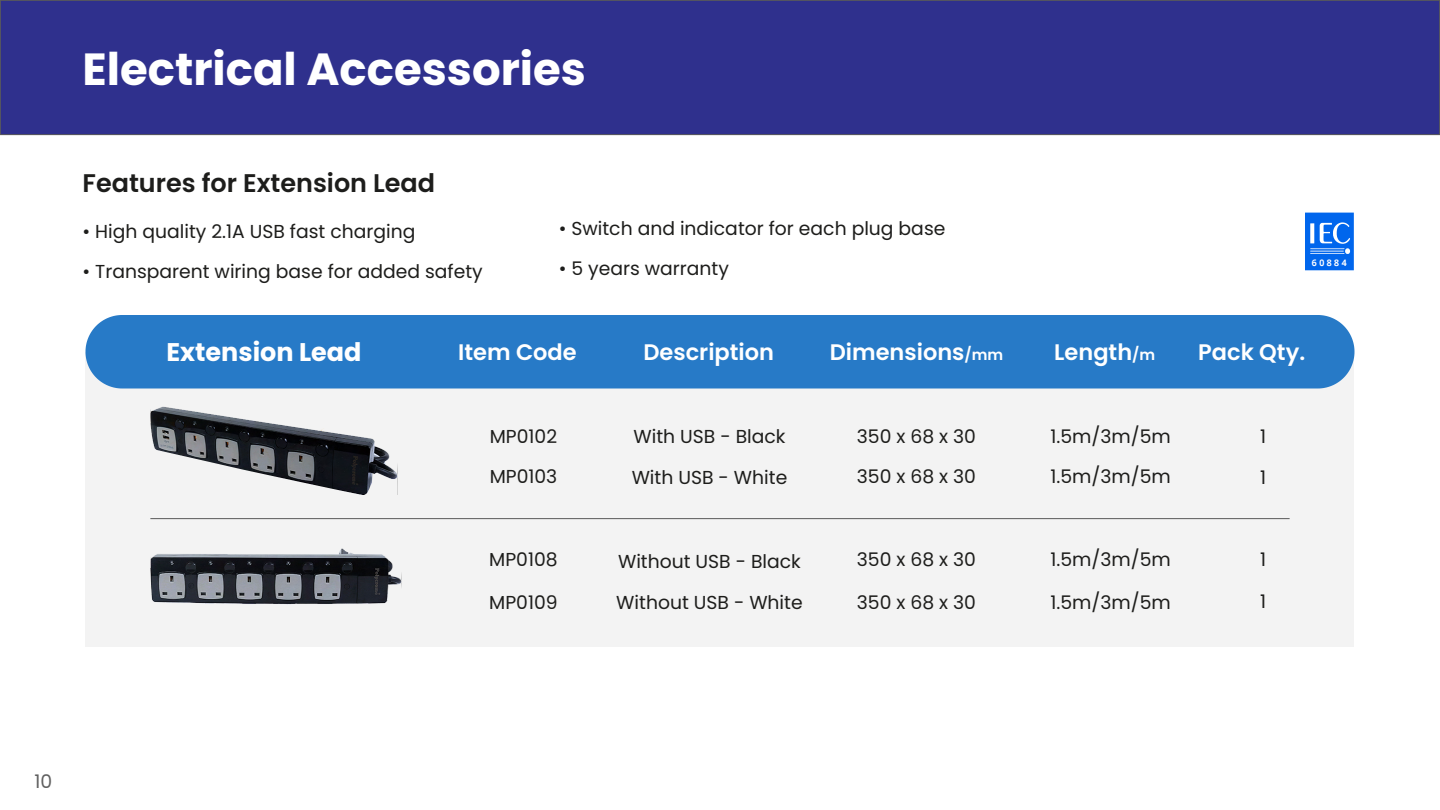
<style>
.page{position:relative;width:1440px;height:810px;background:#fff}
.page>*{position:absolute;margin:0;border:0;box-sizing:border-box;transform-origin:0 0}
.t1{font:700 45px "Poppins";color:#fff}
.t2{font:600 25.5px "Poppins";color:#1d1d1b}
.t3{font:700 25.5px "Poppins";color:#fff}
.t4{font:600 22.5px "Poppins";color:#fff}
.t5{font:18.75px/41.2px "Poppins";color:#1d1d1b}
.t6{font:18.75px "Poppins";color:#606060}
.t7{font:700 9.75px "Noto Sans Oriya";letter-spacing:.19em;color:#fff}
.s1{font-size:15px}
</style>
<div class="page">
<div style="left:0;top:0;width:1440px;height:135px;background:#2f308d"></div>
<div style="left:0;top:0;width:1440px;height:135px;border:1px solid #5a5a5a"></div>
<div style="left:86px;top:352px;width:1268px;height:294px;background:#f3f3f3"></div>
<div style="left:86px;top:315px;width:1268px;height:73px;background:#277ac7"></div>
<hr style="left:150px;top:518px;width:1140px;height:1px;background:#5a5a5a">
<svg style="left:151px;top:548px;width:251px;height:56px;background:#606369"></svg>
<svg style="left:150px;top:406px;width:248px;height:88px"></svg>
<svg style="left:1305px;top:213px;width:49px;height:57px;background:#257cef"></svg>
<h1 class="t1" style="left:82px;top:43px;width:505px">Electrical Accessories</h1>
<h2 class="t2" style="left:82px;top:168px;width:354px">Features for Extension Lead</h2>
<p class="t5" style="left:82px;top:211px;width:334px">• High quality 2.1A USB fast charging</p>
<p class="t5" style="left:82px;top:251px;width:402px">• Transparent wiring base for added safety</p>
<p class="t5" style="left:559px;top:208px;width:388px">• Switch and indicator for each plug base</p>
<p class="t5" style="left:559px;top:248px;width:172px">• 5 years warranty</p>
<p class="t7" style="left:1312px;top:257px;width:37px">60884</p>
<h2 class="t3" style="left:166px;top:337px;width:197px">Extension Lead</h2>
<p class="t4" style="left:1198px;top:339px;width:108px">Pack Qty.</p>
<p class="t4" style="left:643px;top:339px;width:132px">Description</p>
<p class="t4" style="left:830px;top:339px;width:175px">Dimensions<span class="s1">/mm</span></p>
<p class="t4" style="left:458px;top:339px;width:120px">Item Code</p>
<p class="t4" style="left:1054px;top:339px;width:102px">Length<span class="s1">/m</span></p>
<p class="t5" style="left:490px;top:416px;width:69px;line-height:40.5px">MP0102<br>MP0103</p>
<p class="t5" style="left:489px;top:539px;width:70px">MP0108</p>
<p class="t5" style="left:489px;top:582px;width:70px">MP0109</p>
<p class="t5" style="left:632px;top:415px;width:157px">With USB - Black<br>With USB - White</p>
<p class="t5" style="left:616px;top:541px;width:188px">Without USB - Black<br>Without USB - White</p>
<p class="t5" style="left:857px;top:416px;width:121px;line-height:40.5px">350 x 68 x 30<br>350 x 68 x 30</p>
<p class="t5" style="left:857px;top:539px;width:121px">350 x 68 x 30</p>
<p class="t5" style="left:857px;top:582px;width:121px">350 x 68 x 30</p>
<p class="t5" style="left:1051px;top:416px;width:122px;line-height:40.5px">1.5m/3m/5m<br>1.5m/3m/5m</p>
<p class="t5" style="left:1051px;top:539px;width:122px">1.5m/3m/5m</p>
<p class="t5" style="left:1051px;top:582px;width:122px">1.5m/3m/5m</p>
<p class="t5" style="left:1260px;top:415px;width:7px">1<br>1</p>
<p class="t5" style="left:1260px;top:539px;width:7px">1<br>1</p>
<p class="t6" style="left:35px;top:771px;width:19px">10</p>
</div>
